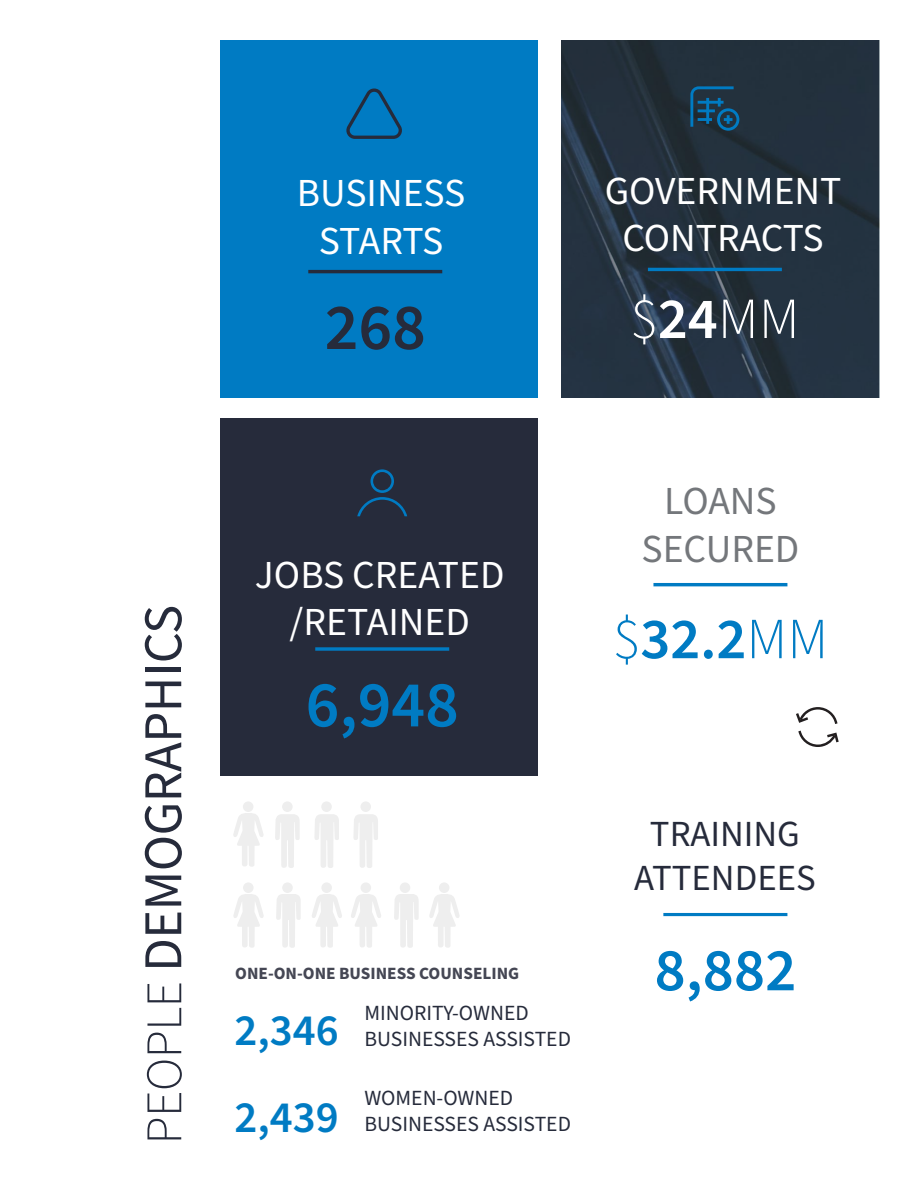
<style>
.page{position:relative;width:918px;height:1188px;background:#fff}
.page>*{position:absolute;margin:0;border:0;box-sizing:border-box;transform-origin:0 0}
.t1{font:600 65.7px "Source Sans Pro";color:#007bc3}
.t2{font:600 65.7px "Source Sans Pro";color:#262b3b}
.t3{font:600 60.75px "Source Sans Pro";color:#007bc3}
.t4{font:600 58.2px "Source Sans Pro";color:#007bc3}
.t5{font:300 58.2px "Source Sans Pro";color:#fff}
.t6{font:54.6px "Source Sans Pro";letter-spacing:-.01em;color:#262b3b}
.t7{font:600 44.7px "Source Sans Pro";color:#007bc3}
.t8{font:39.75px/47.7px "Source Sans Pro";color:#fff;text-align:center}
.t9{font:39.75px/47.7px "Source Sans Pro";color:#74777b;text-align:center}
.t10{font:36.75px/44.1px "Source Sans Pro";color:#262b3b;text-align:center}
.t11{font:21.6px/26px "Source Sans Pro";color:#262b3b}
.t12{font:700 17.25px "Source Sans Pro";color:#454754}
.s1{font-weight:600}
.s2{font-weight:300;font-size:51.3px}
.s3{font-weight:600;font-size:44.7px;color:#007bc3}
.s4{font-weight:300}
</style>
<div class="page">
<img style="left:562px;top:40px;width:317px;height:358px">
<svg style="left:690px;top:86px;width:49px;height:45px"></svg>
<hr style="left:648px;top:268px;width:134px;height:3px;background:#007bc3">
<hr style="left:653px;top:583px;width:134px;height:3px;background:#007bc3">
<svg style="left:796px;top:707px;width:42px;height:17px"></svg>
<svg style="left:798px;top:731px;width:41px;height:16px"></svg>
<div style="left:221px;top:418px;width:317px;height:357px;background:#262b3b"></div>
<svg style="left:315px;top:647px;width:134px;height:4px"></svg>
<svg style="left:357px;top:469px;width:50px;height:47px"></svg>
<div style="left:221px;top:40px;width:317px;height:358px;background:#007bc3"></div>
<hr style="left:308px;top:270px;width:134px;height:3px;background:#262b3b">
<svg style="left:346px;top:88px;width:56px;height:51px"></svg>
<svg style="left:275px;top:814px;width:25px;height:54px"></svg>
<div style="left:243px;top:801px;width:10px;height:11px;background:#eee;border-radius:50%"></div>
<svg style="left:233px;top:813px;width:30px;height:54px"></svg>
<div style="left:282px;top:801px;width:11px;height:11px;background:#eee;border-radius:50%"></div>
<div style="left:321px;top:801px;width:11px;height:11px;background:#eee;border-radius:50%"></div>
<div style="left:360px;top:801px;width:11px;height:11px;background:#eee;border-radius:50%"></div>
<div style="left:243px;top:882px;width:11px;height:11px;background:#eee;border-radius:50%"></div>
<svg style="left:233px;top:894px;width:31px;height:54px"></svg>
<div style="left:282px;top:882px;width:11px;height:11px;background:#eee;border-radius:50%"></div>
<div style="left:321px;top:882px;width:11px;height:11px;background:#eee;border-radius:50%"></div>
<svg style="left:312px;top:894px;width:30px;height:54px"></svg>
<div style="left:361px;top:882px;width:10px;height:11px;background:#eee;border-radius:50%"></div>
<svg style="left:351px;top:894px;width:30px;height:54px"></svg>
<div style="left:400px;top:882px;width:10px;height:11px;background:#eee;border-radius:50%"></div>
<div style="left:439px;top:882px;width:10px;height:11px;background:#eee;border-radius:50%"></div>
<svg style="left:429px;top:894px;width:30px;height:54px"></svg>
<svg style="left:315px;top:814px;width:24px;height:54px"></svg>
<svg style="left:354px;top:814px;width:24px;height:54px"></svg>
<svg style="left:276px;top:894px;width:25px;height:54px"></svg>
<svg style="left:394px;top:894px;width:25px;height:54px"></svg>
<hr style="left:663px;top:913px;width:124px;height:3px;background:#007bc3">
<h3 class="t8" style="left:297px;top:170px;width:170px">BUSINESS<br>STARTS</h3>
<h1 class="t2" style="left:325px;top:283px;width:103px">268</h1>
<h3 class="t8" style="left:605px;top:168px;width:238px">GOVERNMENT<br>CONTRACTS</h3>
<h3 class="t5" style="left:630px;top:280px;width:171px">$<span class="s1">24</span>MM</h3>
<h3 class="t6" style="left:127px;top:1144px;width:541px;rotate:-90deg"><span class="s2">PEOPLE</span> DEMOGRAPHICS</h3>
<h3 class="t8" style="left:255px;top:552px;width:251px">JOBS CREATED /RETAINED</h3>
<h1 class="t1" style="left:306px;top:661px;width:155px">6,948</h1>
<p class="t12" style="left:235px;top:961px;width:286px">ONE-ON-ONE BUSINESS COUNSELING</p>
<p class="t11" style="left:234px;top:1000px;width:338px;text-indent:130px">MINORITY-OWNED<br><span class="s3">2,346</span> BUSINESSES ASSISTED</p>
<p class="t11" style="left:364px;top:1086px;width:208px">WOMEN-OWNED<br>BUSINESSES ASSISTED</p>
<h3 class="t7" style="left:234px;top:1088px;width:106px">2,439</h3>
<h3 class="t9" style="left:642px;top:478px;width:159px">LOANS<br>SECURED</h3>
<h3 class="t4" style="left:613px;top:600px;width:217px"><span class="s4">$</span>32.2<span class="s4">MM</span></h3>
<h3 class="t10" style="left:634px;top:813px;width:183px">TRAINING<br>ATTENDEES</h3>
<h2 class="t3" style="left:654px;top:930px;width:143px">8,882</h2>
</div>
